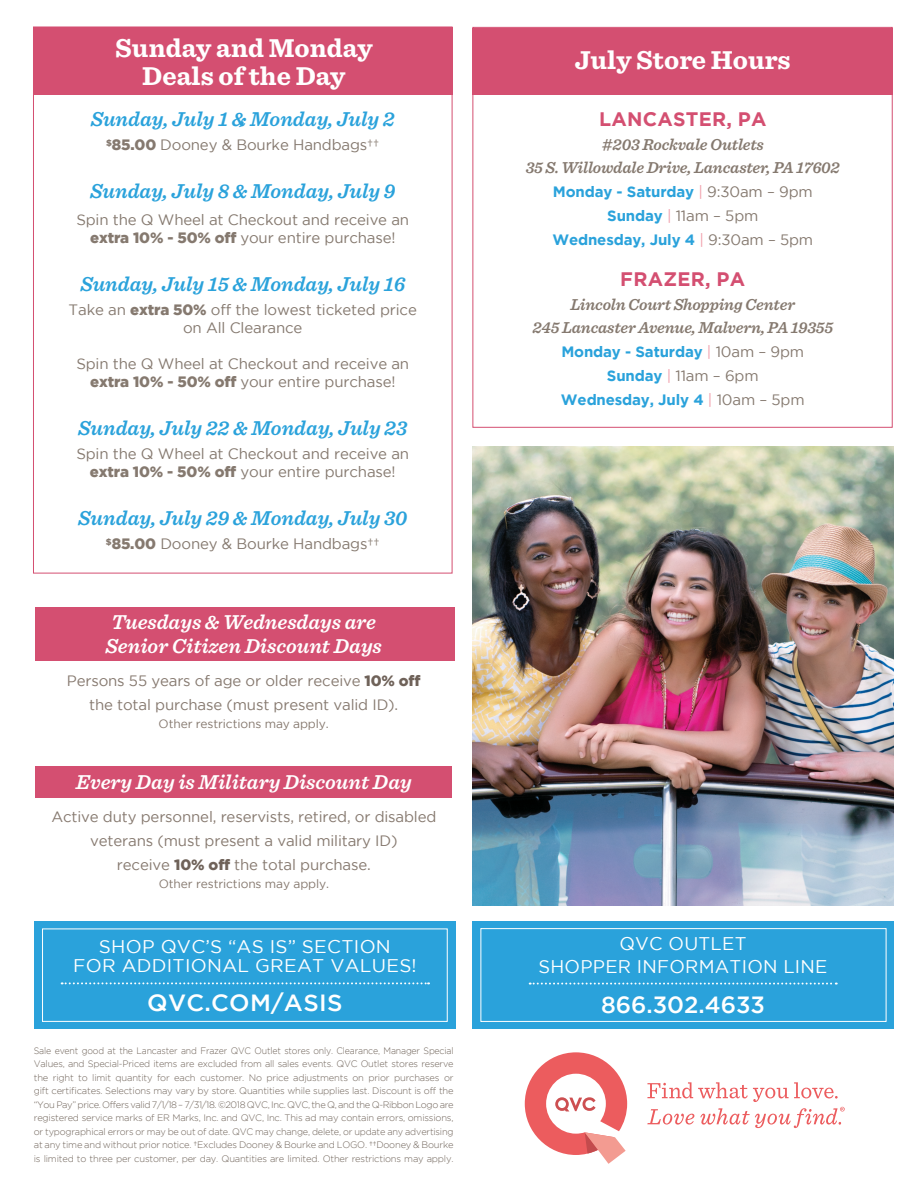
<style>
.page{position:relative;width:918px;height:1188px;background:#fff}
.page>*{position:absolute;margin:0;border:0;box-sizing:border-box;transform-origin:0 0}
.t1{font:700 27px/28.5px "Sentinel";color:#fff;text-align:center}
.t2{font:500 23.4px "Gotham";letter-spacing:.005em;color:#fff}
.t3{font:italic 600 21px "Sentinel";color:#2aa2db}
.t4{font:italic 600 21px/24px "Sentinel";color:#fff}
.t5{font:700 19.5px "Gotham";letter-spacing:.015em;color:#d44f71}
.t6{font:18.3px/23.5px "Gotham";letter-spacing:.015em;color:#fff;text-align:center}
.t7{font:italic 600 16.5px/22.5px "Sentinel";letter-spacing:-.01em;color:#85796f;text-align:center}
.t8{font:15px/18px "Gotham";letter-spacing:-.01em;color:#85796f;text-align:center}
.t9{font:15px/24px "Gotham";letter-spacing:-.01em;color:#86796f;text-align:center}
.t10{font:700 15px/24px "Gotham";letter-spacing:-.01em;color:#2aa2db;text-align:center}
.t11{font:12px "Gotham";letter-spacing:-.01em;color:#86796f}
.t12{font:300 9.3px/13.5px "Gotham";letter-spacing:-.02em;color:#6f6359;text-align:justify;scale:.94 1}
.s1{font-weight:900}
.s2{font-weight:900;color:#6f6259}
.s3{font-weight:400;color:#f09eaa}
.s4{font-weight:400;color:#85796f}
</style>
<div class="page">
<div style="left:472px;top:28px;width:421px;height:66px;background:#d44f71"></div>
<div style="left:472px;top:921px;width:422px;height:107px;background:#2aa2db"></div>
<svg style="left:530px;top:983px;width:307px;height:2px"></svg>
<div style="left:481px;top:928px;width:405px;height:94px;border:1px solid #fff"></div>
<div style="left:34px;top:922px;width:422px;height:107px;background:#2aa2db"></div>
<div style="left:42px;top:929px;width:406px;height:93px;border:1px solid #fff"></div>
<svg style="left:62px;top:982px;width:367px;height:2px"></svg>
<svg style="left:525px;top:1052px;width:102px;height:112px"></svg>
<svg style="left:647px;top:1082px;width:198px;height:46px"></svg>
<div style="left:36px;top:766px;width:416px;height:32px;background:#d44f71"></div>
<div style="left:36px;top:608px;width:419px;height:53px;background:#d44f71"></div>
<div style="left:33px;top:27px;width:419px;height:67px;background:#d44f71"></div>
<img style="left:472px;top:446px;width:422px;height:459px">
<h1 class="t1" style="left:115px;top:32px;width:259px">Sunday and Monday<br>Deals of the Day</h1>
<h3 class="t3" style="left:91px;top:103px;width:306px">Sunday, July 1 &amp; Monday, July 2</h3>
<h3 class="t8" style="left:106px;top:135px;width:275px"><sup>$</sup><span class="s1">85.00</span> Dooney &amp; Bourke Handbags††</h3>
<h3 class="t3" style="left:90px;top:175px;width:307px">Sunday, July 8 &amp; Monday, July 9</h3>
<h3 class="t8" style="left:76px;top:210px;width:334px">Spin the Q Wheel at Checkout and receive an <span class="s1">extra 10% - 50% off</span> your entire purchase!</h3>
<h3 class="t3" style="left:80px;top:268px;width:326px">Sunday, July 15 &amp; Monday, July 16</h3>
<h3 class="t8" style="left:69px;top:300px;width:350px">Take an <span class="s1">extra 50%</span> off the lowest ticketed price on All Clearance</h3>
<h3 class="t8" style="left:76px;top:354px;width:334px">Spin the Q Wheel at Checkout and receive an <span class="s1">extra 10% - 50% off</span> your entire purchase!</h3>
<h3 class="t3" style="left:78px;top:412px;width:331px">Sunday, July 22 &amp; Monday, July 23</h3>
<h3 class="t8" style="left:76px;top:444px;width:334px">Spin the Q Wheel at Checkout and receive an <span class="s1">extra 10% - 50% off</span> your entire purchase!</h3>
<h3 class="t3" style="left:78px;top:502px;width:330px">Sunday, July 29 &amp; Monday, July 30</h3>
<h3 class="t8" style="left:106px;top:534px;width:275px"><sup>$</sup><span class="s1">85.00</span> Dooney &amp; Bourke Handbags††</h3>
<h3 class="t3" style="left:240px;top:101px;width:7px">,</h3>
<h3 class="t4" style="left:105px;top:609px;width:278px">Tuesdays &amp; Wednesdays are<br>Senior Citizen Discount Days</h3>
<h3 class="t9" style="left:67px;top:669px;width:355px">Persons 55 years of age or older receive <span class="s2">10% off </span>the total purchase (must present valid ID).</h3>
<p class="t11" style="left:159px;top:717px;width:172px">Other restrictions may apply.</p>
<h3 class="t4" style="left:76px;top:769px;width:337px">Every Day is Military Discount Day</h3>
<h3 class="t9" style="left:51px;top:804px;width:387px">Active duty personnel, reservists, retired, or disabled veterans (must present a valid military ID)<br>receive <span class="s2">10% off</span> the total purchase.</h3>
<p class="t11" style="left:159px;top:877px;width:172px">Other restrictions may apply.</p>
<h3 class="t6" style="left:73px;top:937px;width:345px;line-height:19px">SHOP QVC’S “AS IS” SECTION<br>FOR ADDITIONAL GREAT VALUES!</h3>
<h2 class="t2" style="left:147px;top:989px;width:197px">QVC.COM/ASIS</h2>
<p class="t12" style="left:34px;top:1043px;width:448px">Sale event good at the Lancaster and Frazer QVC Outlet stores only. Clearance, Manager Special Values, and Special-Priced items are excluded from all sales events. QVC Outlet stores reserve the right to limit quantity for each customer. No price adjustments on prior purchases or gift certificates. Selections may vary by store. Quantities while supplies last. Discount is off the “You Pay” price. Offers valid 7/1/18 – 7/31/18. ©2018 QVC, Inc. QVC, the Q, and the Q-Ribbon Logo are registered service marks of ER Marks, Inc. and QVC, Inc. This ad may contain errors, omissions, or typographical errors or may be out of date. QVC may change, delete, or update any advertising at any time and without prior notice. †Excludes Dooney &amp; Bourke and LOGO. ††Dooney &amp; Bourke is limited to three per customer, per day. Quantities are limited. Other restrictions may apply.</p>
<h1 class="t1" style="left:575px;top:45px;width:217px">July Store Hours</h1>
<h3 class="t5" style="left:599px;top:108px;width:169px">LANCASTER, PA</h3>
<h3 class="t7" style="left:526px;top:133px;width:316px">#203 Rockvale Outlets<br>35 S. Willowdale Drive, Lancaster, PA 17602</h3>
<h3 class="t10" style="left:552px;top:179px;width:262px">Monday - Saturday <span class="s3">|</span> <span class="s4">9:30am – 9pm<br></span>Sunday <span class="s3">|</span> <span class="s4">11am – 5pm<br></span>Wednesday, July 4 <span class="s3">|</span> <span class="s4">9:30am – 5pm</span></h3>
<h3 class="t5" style="left:620px;top:268px;width:127px">FRAZER, PA</h3>
<h3 class="t7" style="left:532px;top:293px;width:302px">Lincoln Court Shopping Center<br>245 Lancaster Avenue, Malvern, PA 19355</h3>
<h3 class="t10" style="left:561px;top:339px;width:245px">Monday - Saturday <span class="s3">|</span> <span class="s4">10am – 9pm<br></span>Sunday <span class="s3">|</span> <span class="s4">11am – 6pm<br></span>Wednesday, July 4 <span class="s3">|</span> <span class="s4">10am – 5pm</span></h3>
<h3 class="t6" style="left:539px;top:931px;width:291px">QVC OUTLET<br>SHOPPER INFORMATION LINE</h3>
<h2 class="t2" style="left:601px;top:992px;width:165px">866.302.4633</h2>
</div>
